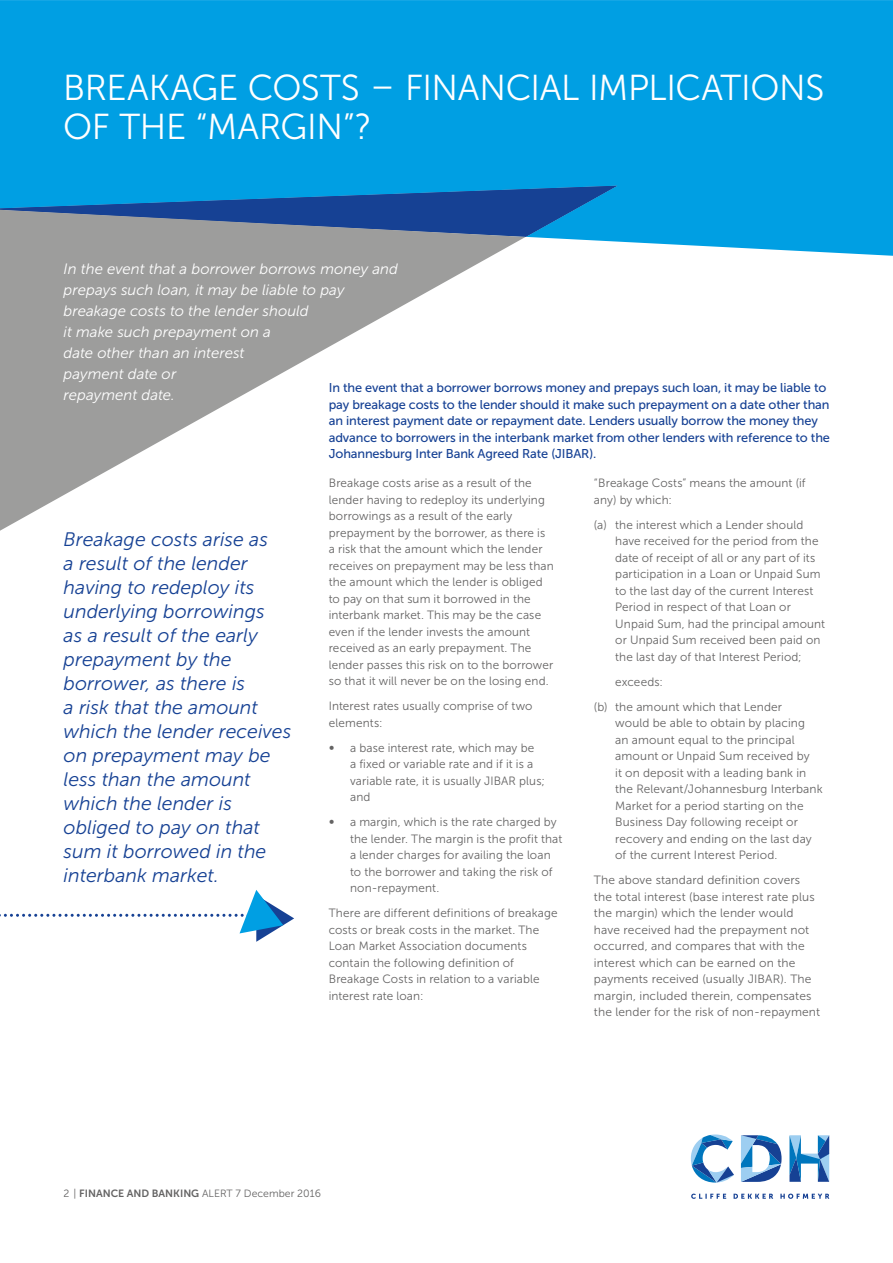
<style>
.page{position:relative;width:893px;height:1263px;background:#fff}
.page>*{position:absolute;margin:0;border:0;box-sizing:border-box;transform-origin:0 0}
.t1{font:36px/39px "Museo Sans 300";letter-spacing:-.01em;color:#fff}
.t2{font:italic 19.5px/24px "Museo Sans 300";color:#164194}
.t3{font:italic 15px/21px "Museo Sans 300";color:#fff}
.t4{font:12.75px/16.5px "Museo Sans 500";letter-spacing:-.01em;color:#164194}
.t5{font:12px/16.5px "Museo Sans 300";letter-spacing:.01em;color:#646363}
.t6{font:10.5px "Museo Sans 300";color:#646363}
.s1{font-family:"Museo Sans 700"}
</style>
<div class="page">
<div style="left:0;top:0;width:892px;height:256px;background:#009fe3"></div>
<svg style="left:0;top:186px;width:617px;height:51px;background:#0b72bd"></svg>
<svg style="left:0;top:210px;width:525px;height:321px;fill:#9d9d9c"></svg>
<svg style="left:691px;top:1194px;width:138px;height:5px"></svg>
<svg style="left:789px;top:1135px;width:40px;height:47px"></svg>
<svg style="left:691px;top:1135px;width:43px;height:48px"></svg>
<svg style="left:741px;top:1135px;width:40px;height:47px"></svg>
<svg style="left:0;top:890px;width:294px;height:52px"></svg>
<h1 class="t1" style="left:63px;top:72px;width:762px">BREAKAGE COSTS – FINANCIAL IMPLICATIONS<br>OF THE “MARGIN”?</h1>
<p class="t3" style="left:64px;top:259px;width:336px">In the event that a borrower borrows money and prepays such loan, it may be liable to pay breakage costs to the lender should<br>it make such prepayment on a<br>date other than an interest<br>payment date or<br>repayment date.</p>
<p class="t4" style="left:329px;top:381px;width:502px">In the event that a borrower borrows money and prepays such loan, it may be liable to pay breakage costs to the lender should it make such prepayment on a date other than an interest payment date or repayment date. Lenders usually borrow the money they advance to borrowers in the interbank market from other lenders with reference to the Johannesburg Inter Bank Agreed Rate (JIBAR).</p>
<p class="t2" style="left:64px;top:530px;width:229px">Breakage costs arise as<br>a result of the lender having to redeploy its underlying borrowings<br>as a result of the early prepayment by the borrower, as there is<br>a risk that the amount which the lender receives on prepayment may be less than the amount which the lender is obliged to pay on that sum it borrowed in the interbank market.</p>
<p class="t5" style="left:329px;top:476px;width:226px">Breakage costs arise as a result of the lender having to redeploy its underlying borrowings as a result of the early prepayment by the borrower, as there is a risk that the amount which the lender receives on prepayment may be less than the amount which the lender is obliged to pay on that sum it borrowed in the interbank market. This may be the case even if the lender invests the amount received as an early prepayment. The lender passes this risk on to the borrower so that it will never be on the losing end.</p>
<p class="t5" style="left:329px;top:699px;width:205px">Interest rates usually comprise of two elements:</p>
<p class="t5" style="left:329px;top:741px;width:7px">∞</p>
<p class="t5" style="left:350px;top:741px;width:196px">a base interest rate, which may be<br>a fixed or variable rate and if it is a variable rate, it is usually JIBAR plus; and</p>
<p class="t5" style="left:329px;top:815px;width:7px">∞</p>
<p class="t5" style="left:350px;top:815px;width:214px">a margin, which is the rate charged by the lender. The margin is the profit that a lender charges for availing the loan to the borrower and taking the risk of non-repayment.</p>
<p class="t5" style="left:329px;top:906px;width:230px">There are different definitions of breakage costs or break costs in the market. The Loan Market Association documents contain the following definition of Breakage Costs in relation to a variable interest rate loan:</p>
<p class="t5" style="left:594px;top:476px;width:213px">“Breakage Costs” means the amount (if any) by which:</p>
<p class="t5" style="left:615px;top:518px;width:211px;text-indent:-21px">(a) the interest which a Lender should have received for the period from the date of receipt of all or any part of its participation in a Loan or Unpaid Sum to the last day of the current Interest Period in respect of that Loan or Unpaid Sum, had the principal amount or Unpaid Sum received been paid on the last day of that Interest Period;</p>
<p class="t5" style="left:594px;top:671px;width:190px;line-height:25px;text-indent:21px">exceeds:<br>(b) the amount which that Lender</p>
<p class="t5" style="left:615px;top:716px;width:209px">would be able to obtain by placing<br>an amount equal to the principal amount or Unpaid Sum received by<br>it on deposit with a leading bank in the Relevant/Johannesburg Interbank Market for a period starting on the Business Day following receipt or recovery and ending on the last day of the current Interest Period.</p>
<p class="t5" style="left:594px;top:873px;width:228px">The above standard definition covers the total interest (base interest rate plus the margin) which the lender would have received had the prepayment not occurred, and compares that with the interest which can be earned on the payments received (usually JIBAR). The margin, included therein, compensates the lender for the risk of non-repayment</p>
<p class="t6" style="left:64px;top:1189px;width:259px">2 | <span class="s1">FINANCE AND BANKING</span> ALERT 7 December 2016</p>
</div>
